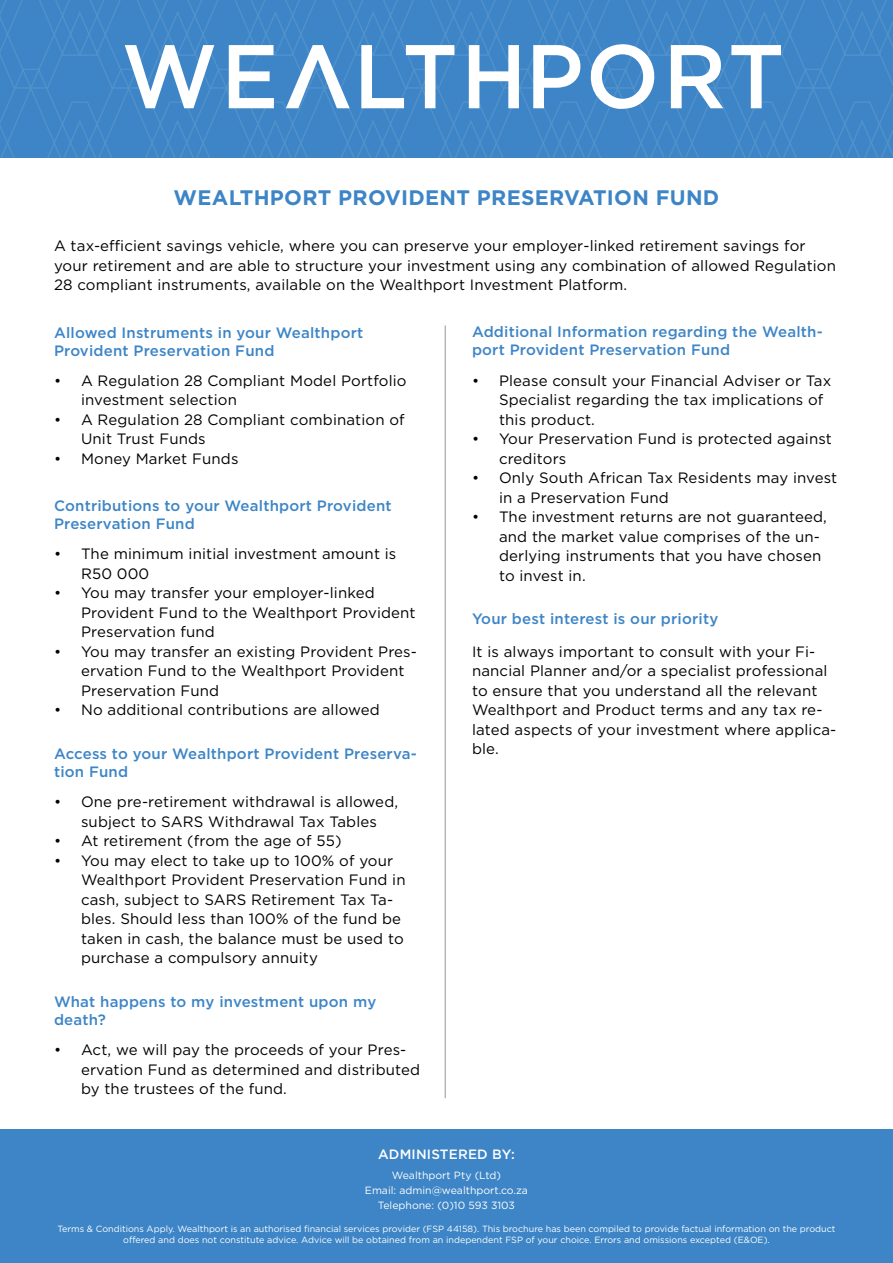
<style>
.page{position:relative;width:893px;height:1263px;background:#fff}
.page>*{position:absolute;margin:0;border:0;box-sizing:border-box;transform-origin:0 0}
.t1{font:700 21px "Gotham";letter-spacing:.015em;color:#3d85c6}
.t2{font:15px/19.5px "Gotham";letter-spacing:.01em;color:#000}
.t3{font:500 15px/18px "Gotham";letter-spacing:.015em;color:#3d85c6}
.t4{font:500 13.5px "Gotham";letter-spacing:.015em;color:#fff}
.t5{font:10.5px/15px "Gotham";color:#fff;text-align:center}
.t6{font:9px/10.5px "Gotham";color:#fff;text-align:center}
</style>
<div class="page">
<div style="left:0;top:1129px;width:893px;height:134px;background:#3d85c6"></div>
<svg style="left:0;top:0;width:893px;height:157px;background:#3f86c6"></svg>
<svg style="left:125px;top:45px;width:89px;height:63px"></svg>
<svg style="left:590px;top:43px;width:67px;height:66px"></svg>
<svg style="left:229px;top:45px;width:45px;height:63px"></svg>
<svg style="left:469px;top:45px;width:50px;height:63px"></svg>
<svg style="left:286px;top:45px;width:64px;height:63px"></svg>
<svg style="left:731px;top:45px;width:50px;height:63px"></svg>
<svg style="left:361px;top:45px;width:93px;height:63px"></svg>
<svg style="left:533px;top:45px;width:48px;height:63px"></svg>
<svg style="left:671px;top:45px;width:52px;height:63px"></svg>
<hr style="left:445px;top:325px;width:1px;height:773px;background:#939598">
<h1 class="t1" style="left:174px;top:184px;width:547px">WEALTHPORT PROVIDENT PRESERVATION FUND</h1>
<p class="t2" style="left:54px;top:236px;width:783px">A tax-efficient savings vehicle, where you can preserve your employer-linked retirement savings for your retirement and are able to structure your investment using any combination of allowed Regulation<br>28 compliant instruments, available on the Wealthport Investment Platform.</p>
<p class="t3" style="left:54px;top:323px;width:311px">Allowed Instruments in your Wealthport<br>Provident Preservation Fund</p>
<p class="t3" style="left:472px;top:323px;width:352px">Additional Information regarding the Wealth&shy;port Provident Preservation Fund</p>
<p class="t2" style="left:81px;top:370px;width:327px;text-indent:-27px">• A Regulation 28 Compliant Model Portfolio investment selection</p>
<p class="t2" style="left:81px;top:409px;width:325px;text-indent:-27px">• A Regulation 28 Compliant combination of<br>Unit Trust Funds</p>
<p class="t2" style="left:54px;top:448px;width:186px">• Money Market Funds</p>
<p class="t3" style="left:54px;top:496px;width:339px">Contributions to your Wealthport Provident<br>Preservation Fund</p>
<p class="t2" style="left:81px;top:544px;width:317px;text-indent:-27px">• The minimum initial investment amount is<br>R50 000</p>
<p class="t2" style="left:81px;top:583px;width:336px;text-indent:-27px">• You may transfer your employer-linked<br>Provident Fund to the Wealthport Provident<br>Preservation fund</p>
<p class="t2" style="left:81px;top:641px;width:338px;text-indent:-27px">• You may transfer an existing Provident Pres&shy;ervation Fund to the Wealthport Provident<br>Preservation Fund</p>
<p class="t2" style="left:54px;top:700px;width:327px">• No additional contributions are allowed</p>
<p class="t3" style="left:54px;top:744px;width:364px">Access to your Wealthport Provident Preserva&shy;tion Fund</p>
<p class="t2" style="left:54px;top:792px;width:346px;text-align:center">• One pre-retirement withdrawal is allowed, subject to SARS Withdrawal Tax Tables</p>
<p class="t2" style="left:54px;top:831px;width:289px">• At retirement (from the age of 55)</p>
<p class="t2" style="left:81px;top:850px;width:326px;text-indent:-27px">• You may elect to take up to 100% of your Wealthport Provident Preservation Fund in cash, subject to SARS Retirement Tax Ta&shy;bles. Should less than 100% of the fund be taken in cash, the balance must be used to purchase a compulsory annuity</p>
<p class="t3" style="left:54px;top:992px;width:324px">What happens to my investment upon my death?</p>
<p class="t2" style="left:81px;top:1040px;width:341px;text-indent:-27px">• Act, we will pay the proceeds of your Pres&shy;ervation Fund as determined and distributed by the trustees of the fund.</p>
<p class="t2" style="left:499px;top:370px;width:334px;text-indent:-27px">• Please consult your Financial Adviser or Tax<br>Specialist regarding the tax implications of this product.</p>
<p class="t2" style="left:499px;top:429px;width:334px;text-indent:-27px">• Your Preservation Fund is protected against creditors</p>
<p class="t2" style="left:499px;top:468px;width:340px;text-indent:-27px">• Only South African Tax Residents may invest in a Preservation Fund</p>
<p class="t2" style="left:499px;top:507px;width:329px;text-indent:-27px">• The investment returns are not guaranteed, and the market value comprises of the un&shy;derlying instruments that you have chosen to invest in.</p>
<p class="t3" style="left:472px;top:609px;width:248px">Your best interest is our priority</p>
<p class="t2" style="left:472px;top:641px;width:366px">It is always important to consult with your Fi&shy;nancial Planner and/or a specialist professional to ensure that you understand all the relevant Wealthport and Product terms and any tax re&shy;lated aspects of your investment where applica&shy;ble.</p>
<p class="t4" style="left:378px;top:1145px;width:138px">ADMINISTERED BY:</p>
<p class="t5" style="left:365px;top:1168px;width:165px">Wealthport Pty (Ltd)<br>Email: admin@wealthport.co.za<br>Telephone: (0)10 593 3103</p>
<p class="t6" style="left:57px;top:1223px;width:779px">Terms &amp; Conditions Apply. Wealthport is an authorised financial services provider (FSP 44158). This brochure has been compiled to provide factual information on the product offered and does not constitute advice. Advice will be obtained from an independent FSP of your choice. Errors and omissions excepted (E&amp;OE).</p>
</div>
